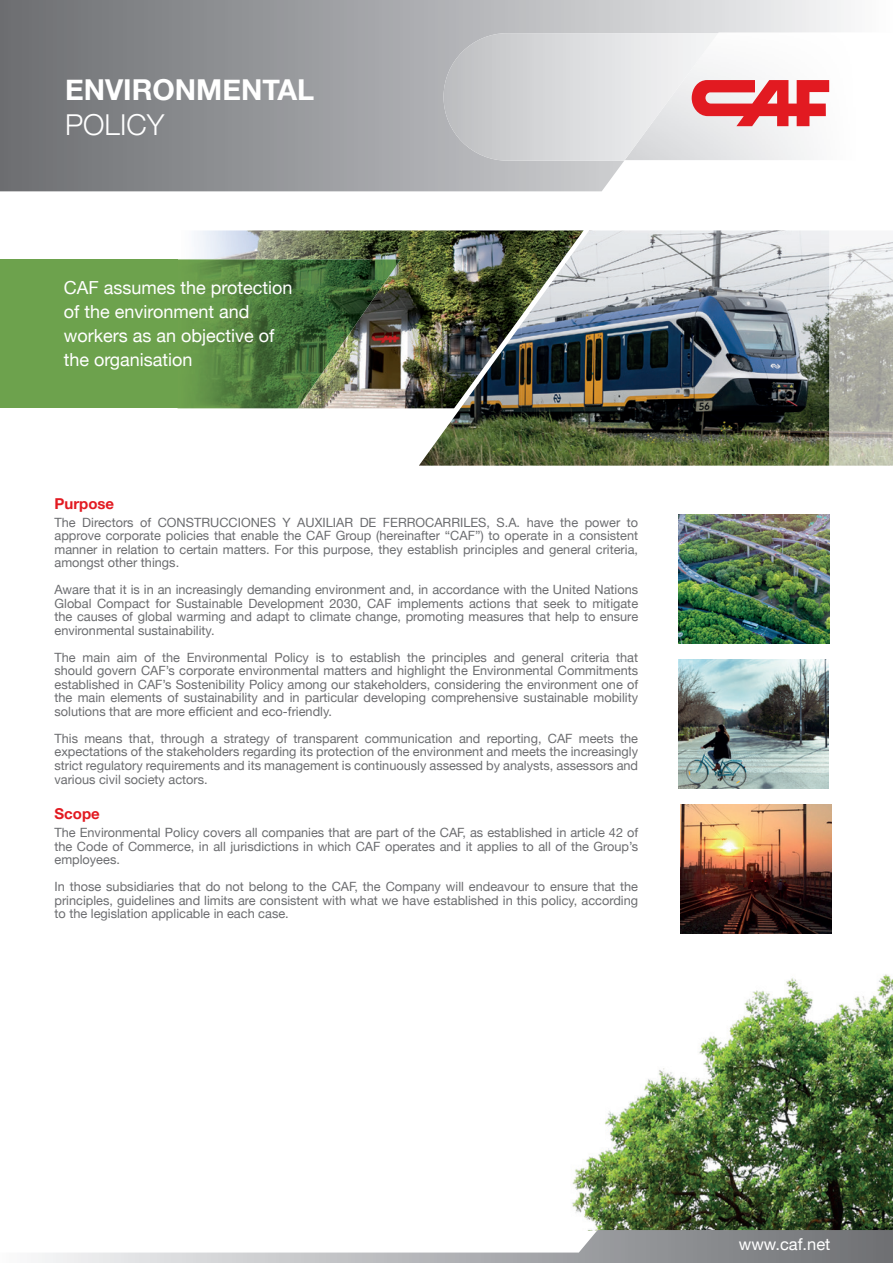
<style>
.page{position:relative;width:893px;height:1263px;background:#fff}
.page>*{position:absolute;margin:0;border:0;box-sizing:border-box;transform-origin:0 0}
.t1{font:700 28.8px "Helvetica Neue";color:#fff}
.t2{font:300 28.8px "Helvetica Neue";color:#fff}
.t3{font:18px/24px "Helvetica Neue";color:#fff}
.t4{font:16.5px "Helvetica Neue";color:#fff}
.t5{font:700 15px "Helvetica Neue";color:#e21a21}
.t6{font:12.75px/13.5px "Helvetica Neue";color:#6c6d70;text-align:justify}
</style>
<div class="page">
<svg style="left:0;top:0;width:844px;height:191px;background:#9fa0a3"></svg>
<svg style="left:718px;top:160px;width:126px;height:1px"></svg>
<img style="left:625px;top:32px;width:219px;height:128px">
<img style="left:444px;top:33px;width:274px;height:128px">
<svg style="left:691px;top:80px;width:138px;height:46px"></svg>
<img style="left:572px;top:974px;width:321px;height:256px">
<svg style="left:38px;top:1230px;width:855px;height:33px"></svg>
<img style="left:678px;top:659px;width:150px;height:130px">
<img style="left:678px;top:514px;width:152px;height:130px">
<img style="left:829px;top:231px;width:64px;height:235px">
<img style="left:195px;top:230px;width:326px;height:45px">
<img style="left:401px;top:275px;width:120px;height:133px">
<img style="left:521px;top:230px;width:308px;height:236px">
<img style="left:470px;top:324px;width:52px;height:142px">
<img style="left:419px;top:395px;width:51px;height:71px">
<div style="left:0;top:259px;width:178px;height:149px;background:#6da24d"></div>
<img style="left:178px;top:259px;width:223px;height:149px">
<img style="left:681px;top:804px;width:150px;height:130px">
<h1 class="t1" style="left:65px;top:67px;width:251px">ENVIRONMENTAL</h1>
<h1 class="t2" style="left:65px;top:101px;width:101px">POLICY</h1>
<h2 class="t3" style="left:64px;top:277px;width:230px">CAF assumes the protection of the environment and workers as an objective of the organisation</h2>
<p class="t5" style="left:54px;top:492px;width:61px">Purpose</p>
<p class="t6" style="left:54px;top:516px;width:585px">The Directors of CONSTRUCCIONES Y AUXILIAR DE FERROCARRILES, S.A. have the power to approve corporate policies that enable the CAF Group (hereinafter “CAF”) to operate in a consistent manner in relation to certain matters. For this purpose, they establish principles and general criteria, amongst other things.</p>
<p class="t6" style="left:54px;top:584px;width:585px">Aware that it is in an increasingly demanding environment and, in accordance with the United Nations Global Compact for Sustainable Development 2030, CAF implements actions that seek to mitigate the causes of global warming and adapt to climate change, promoting measures that help to ensure environmental sustainability.</p>
<p class="t6" style="left:54px;top:651px;width:585px">The main aim of the Environmental Policy is to establish the principles and general criteria that should govern CAF’s corporate environmental matters and highlight the Environmental Commitments established in CAF’s Sostenibility Policy among our stakeholders, considering the environment one of the main elements of sustainability and in particular developing comprehensive sustainable mobility solutions that are more efficient and eco-friendly.</p>
<p class="t6" style="left:54px;top:732px;width:585px">This means that, through a strategy of transparent communication and reporting, CAF meets the expectations of the stakeholders regarding its protection of the environment and meets the increasingly strict regulatory requirements and its management is continuously assessed by analysts, assessors and various civil society actors.</p>
<p class="t5" style="left:54px;top:802px;width:47px">Scope</p>
<p class="t6" style="left:54px;top:827px;width:585px">The Environmental Policy covers all companies that are part of the CAF, as established in article 42 of the Code of Commerce, in all jurisdictions in which CAF operates and it applies to all of the Group’s employees.</p>
<p class="t6" style="left:54px;top:881px;width:585px">In those subsidiaries that do not belong to the CAF, the Company will endeavour to ensure that the principles, guidelines and limits are consistent with what we have established in this policy, according to the legislation applicable in each case.</p>
<p class="t4" style="left:739px;top:1232px;width:93px">www.caf.net</p>
</div>
